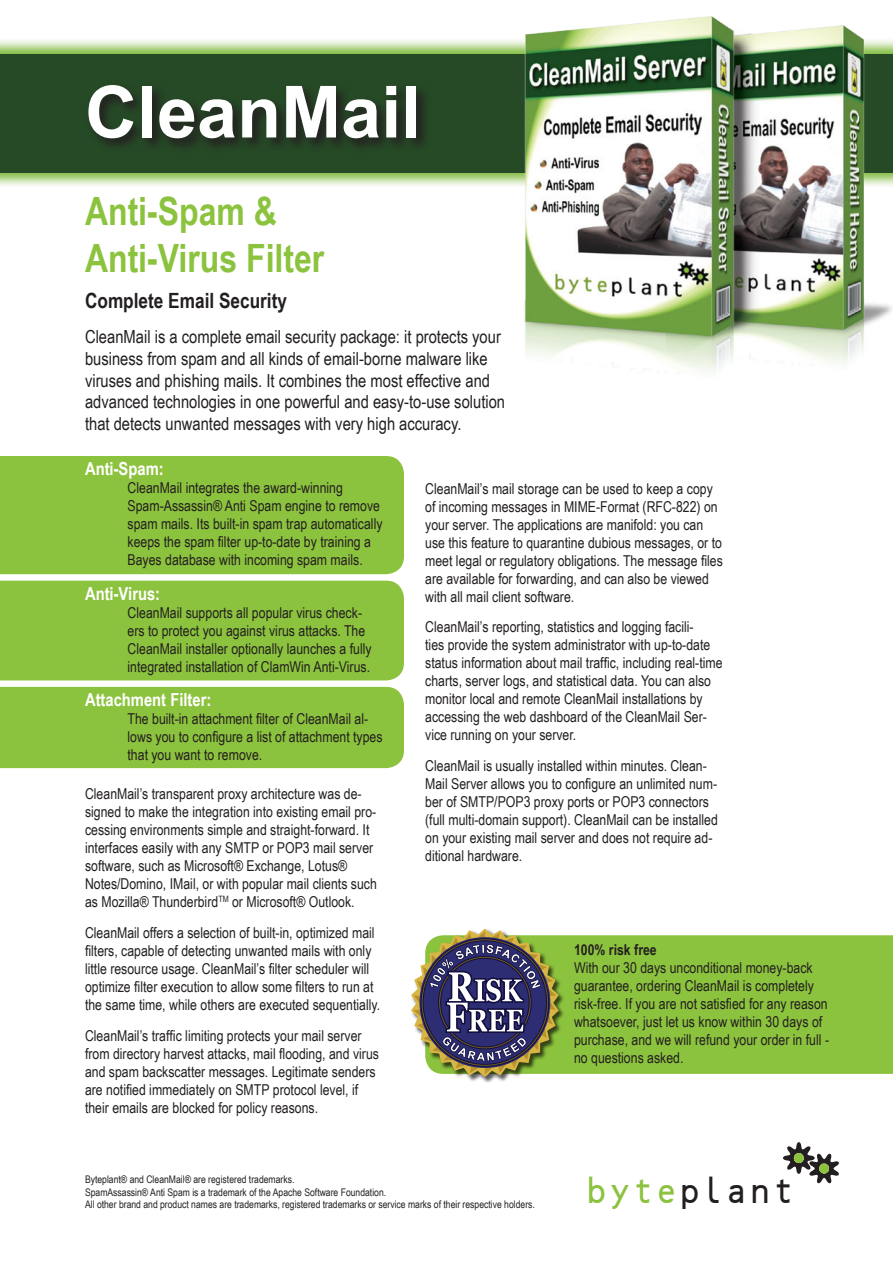
<style>
.page{position:relative;width:893px;height:1263px;background:#fff}
.page>*{position:absolute;margin:0;border:0;box-sizing:border-box;transform-origin:0 0}
.t1{font:700 72px "Arial";color:#fff}
.t2{font:700 39px/46.8px "Arial Narrow";color:#8cc33e}
.t3{font:38.4px "OCRB";letter-spacing:.075em;color:#231f20;scale:.9 1}
.t4{font:700 21px "Arial Narrow";color:#231f20}
.t5{font:18px/21.6px "Arial Narrow";color:#231f20}
.t6{font:700 18px "Arial Narrow";color:#fff}
.t7{font:15px/18px "Arial Narrow";color:#231f20}
.t8{font:700 15px "Arial Narrow";color:#231f20}
.t9{font:10.5px/12.6px "Arial Narrow";color:#231f20}
.s1{color:#8cc23f}
</style>
<div class="page">
<div style="left:0;top:456px;width:404px;height:118px;background:#8cc33e"></div>
<div style="left:0;top:581px;width:404px;height:99px;background:#8cc33e"></div>
<div style="left:0;top:687px;width:404px;height:81px;background:#8cc33e"></div>
<div style="left:567px;top:935px;width:326px;height:139px;background:#8cc33e"></div>
<svg style="left:0;top:40px;width:488px;height:146px;background:#bcd89d"></svg>
<div style="left:0;top:54px;width:893px;height:118px;background:#264a26"></div>
<svg style="left:783px;top:1142px;width:56px;height:41px"></svg>
<img style="left:488px;top:16px;width:405px;height:357px">
<svg style="left:91px;top:88px;width:335px;height:60px"></svg>
<img style="left:467px;top:935px;width:100px;height:148px">
<svg style="left:411px;top:928px;width:148px;height:149px"></svg>
<h1 class="t1" style="left:85px;top:65px;width:338px">CleanMail</h1>
<h2 class="t2" style="left:85px;top:186px;width:241px">Anti-Spam &amp;<br>Anti-Virus Filter</h2>
<h3 class="t4" style="left:85px;top:285px;width:203px">Complete Email Security</h3>
<p class="t5" style="left:85px;top:326px;width:422px">CleanMail is a complete email security package: it protects your business from spam and all kinds of email-borne malware like viruses and phishing mails. It combines the most effective and advanced technologies in one powerful and easy-to-use solution that detects unwanted messages with very high accuracy.</p>
<p class="t6" style="left:85px;top:455px;width:80px">Anti-Spam:</p>
<p class="t7" style="left:128px;top:478px;width:256px">CleanMail integrates the award-winning Spam-Assassin® Anti Spam engine to remove spam mails. Its built-in spam trap automatically keeps the spam filter up-to-date by training a Bayes database with incoming spam mails.</p>
<p class="t6" style="left:85px;top:580px;width:77px">Anti-Virus:</p>
<p class="t7" style="left:128px;top:603px;width:246px">CleanMail supports all popular virus check&shy;ers to protect you against virus attacks. The CleanMail installer optionally launches a fully integrated installation of ClamWin Anti-Virus.</p>
<p class="t6" style="left:85px;top:686px;width:128px">Attachment Filter:</p>
<p class="t7" style="left:128px;top:709px;width:257px">The built-in attachment filter of CleanMail al&shy;lows you to configure a list of attachment types that you want to remove.</p>
<p class="t7" style="left:85px;top:784px;width:293px">CleanMail’s transparent proxy architecture was de&shy;signed to make the integration into existing email pro&shy;cessing environments simple and straight-forward. It interfaces easily with any SMTP or POP3 mail server software, such as Microsoft® Exchange, Lotus® Notes/Domino, IMail, or with popular mail clients such as Mozilla® Thunderbird<sup>TM</sup> or Microsoft® Outlook.</p>
<p class="t7" style="left:85px;top:923px;width:297px">CleanMail offers a selection of built-in, optimized mail filters, capable of detecting unwanted mails with only little resource usage. CleanMail’s filter scheduler will optimize filter execution to allow some filters to run at the same time, while others are executed sequentially.</p>
<p class="t7" style="left:85px;top:1026px;width:295px">CleanMail’s traffic limiting protects your mail server from directory harvest attacks, mail flooding, and virus and spam backscatter messages. Legitimate senders are notified immediately on SMTP protocol level, if their emails are blocked for policy reasons.</p>
<p class="t7" style="left:425px;top:479px;width:299px">CleanMail’s mail storage can be used to keep a copy of incoming messages in MIME-Format (RFC-822) on your server. The applications are manifold: you can use this feature to quarantine dubious messages, or to meet legal or regulatory obligations. The message files are available for forwarding, and can also be viewed with all mail client software.</p>
<p class="t7" style="left:425px;top:617px;width:299px">CleanMail’s reporting, statistics and logging facili-<br>ties provide the system administrator with up-to-date status information about mail traffic, including real-time charts, server logs, and statistical data. You can also monitor local and remote CleanMail installations by accessing the web dashboard of the CleanMail Ser&shy;vice running on your server.</p>
<p class="t7" style="left:425px;top:756px;width:294px">CleanMail is usually installed within minutes. Clean-Mail Server allows you to configure an unlimited num&shy;ber of SMTP/POP3 proxy ports or POP3 connectors (full multi-domain support). CleanMail can be installed on your existing mail server and does not require ad&shy;ditional hardware.</p>
<p class="t8" style="left:574px;top:938px;width:84px">100% risk free</p>
<p class="t7" style="left:574px;top:958px;width:256px">With our 30 days unconditional money-back guarantee, ordering CleanMail is completely risk-free. If you are not satisfied for any reason whatsoever, just let us know within 30 days of purchase, and we will refund your order in full - no questions asked.</p>
<p class="t9" style="left:85px;top:1173px;width:451px">Byteplant® and CleanMail® are registered trademarks.<br>SpamAssassin® Anti Spam is a trademark of the Apache Software Foundation.<br>All other brand and product names are trademarks, registered trademarks or service marks of their respective holders.</p>
<h3 class="t3" style="left:586px;top:1175px;width:233px"><span class="s1">byte</span>plant</h3>
</div>
